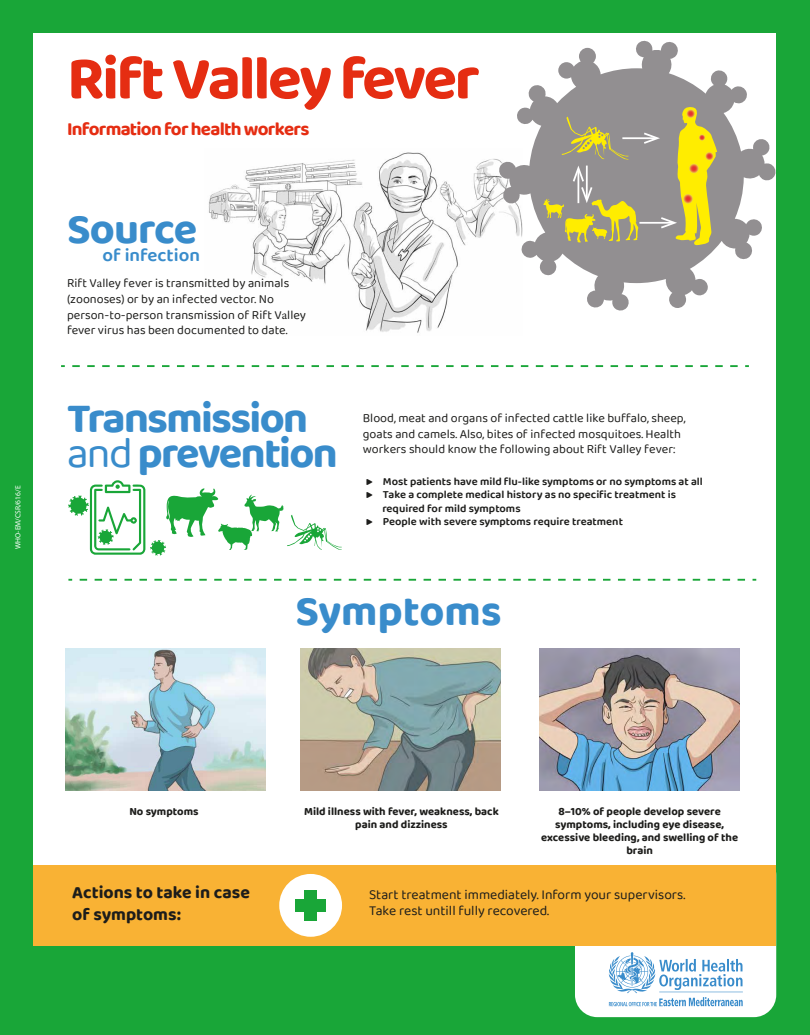
<style>
.page{position:relative;width:810px;height:1035px;background:#19a638}
.page>*{position:absolute;margin:0;border:0;box-sizing:border-box;transform-origin:0 0}
.t1{font:700 62.06px "Baloo Chettan 2";letter-spacing:-.04em;color:#e52d12}
.t2{font:700 43.31px/35.7px "Baloo Chettan 2";letter-spacing:-.04em;color:#398ccb}
.t3{font:700 43.31px "Baloo Chettan 2";color:#398ccb}
.t4{font:700 18.75px "Baloo Chettan 2";letter-spacing:-.04em;color:#e52d12}
.t5{font:600 18.75px "Baloo Chettan 2";color:#398ccb}
.t6{font:700 17.62px/21.2px "Baloo Chettan 2";color:#1d1d1b}
.t7{font:13.75px/15.6px "Baloo Chettan 2";color:#1d1d1b}
.t8{font:12.5px/15.6px "Baloo Chettan 2";color:#1d1d1b}
.t9{font:600 11.25px "Baloo Chettan 2";color:#1d1d1b}
.t10{font:700 11.25px/13.1px "Baloo Chettan 2";color:#1d1d1b;text-align:center}
.t11{font:7.5px "Myriad Pro";color:#fff}
.s1{font-family:"Minion Pro"}
.s2{font-weight:400}
</style>
<div class="page">
<div style="left:34px;top:34px;width:742px;height:912px;background:#fff"></div>
<img style="left:300px;top:649px;width:200px;height:141px">
<img style="left:208px;top:152px;width:290px;height:181px">
<svg style="left:80px;top:579px;width:676px;height:2px"></svg>
<div style="left:575px;top:853px;width:201px;height:164px;background:#fff;border-radius:22px"></div>
<div style="left:34px;top:865px;width:742px;height:81px;background:#f9b234"></div>
<svg style="left:608px;top:952px;width:135px;height:54px"></svg>
<svg style="left:498px;top:40px;width:278px;height:271px"></svg>
<svg style="left:562px;top:117px;width:67px;height:43px;background:#a49e78"></svg>
<svg style="left:543px;top:166px;width:95px;height:76px;background:#a9a378"></svg>
<hr style="left:622px;top:137px;width:33px;height:2px;background:#fff">
<hr style="left:639px;top:222px;width:33px;height:2px;background:#fff">
<svg style="left:644px;top:106px;width:73px;height:139px;background:#b8ae62"></svg>
<svg style="left:72px;top:365px;width:677px;height:2px"></svg>
<svg style="left:68px;top:480px;width:274px;height:76px"></svg>
<img style="left:66px;top:649px;width:200px;height:141px">
<img style="left:540px;top:649px;width:200px;height:141px">
<div style="left:279px;top:874px;width:63px;height:63px;background:#fff;border-radius:50%"></div>
<div style="left:305px;top:890px;width:12px;height:31px;background:#19a638"></div>
<div style="left:295px;top:899px;width:31px;height:12px;background:#19a638"></div>
<p class="t11" style="left:13px;top:549px;width:65px;rotate:-90deg">WHO-EM/CSR/616/E</p>
<h1 class="t1" style="left:67px;top:32px;width:414px">Rift Valley fever</h1>
<h3 class="t4" style="left:67px;top:115px;width:244px">Information for health workers</h3>
<h2 class="t2" style="left:67px;top:210px;width:132px">Source</h2>
<h3 class="t5" style="left:102px;top:242px;width:99px">of infection</h3>
<p class="t8" style="left:67px;top:275px;width:240px">Rift V<span class="s1">a</span>lley fever is transmitted by animals (zoonoses) or by an infected vector. No person-to-person transmission of Rift V<span class="s1">a</span>lley fever virus has been documented to date.</p>
<h2 class="t2" style="left:67px;top:399px;width:272px">Transmission <span class="s2">and</span> prevention</h2>
<p class="t8" style="left:363px;top:410px;width:324px">Blood, meat and organs of infected cattle like buffalo, sheep, goats and camels. Also, bites of infected mosquitoes. Health workers should know the following about Rift Valley fever:</p>
<p class="t9" style="left:366px;top:473px;width:338px">▶ Most patients have mild flu-like symptoms or no symptoms at all</p>
<p class="t9" style="left:366px;top:486px;width:312px">▶ Take a complete medical history as no specific treatment is</p>
<p class="t9" style="left:382px;top:500px;width:140px">required for mild symptoms</p>
<p class="t9" style="left:366px;top:513px;width:259px">▶ People with severe symptoms require treatment</p>
<h2 class="t3" style="left:295px;top:579px;width:208px">Symptoms</h2>
<p class="t10" style="left:129px;top:805px;width:71px">No symptoms</p>
<p class="t10" style="left:304px;top:805px;width:196px">Mild illness with fever, weakness, back pain and dizziness</p>
<p class="t10" style="left:541px;top:805px;width:199px">8–10% of people develop severe symptoms, including eye disease, excessive bleeding, and swelling of the brain</p>
<h3 class="t6" style="left:72px;top:882px;width:179px">Actions to take in case of symptoms:</h3>
<p class="t7" style="left:369px;top:887px;width:318px">Start treatment immediately. Inform your supervisors.<br>Take rest untill fully recovered.</p>
</div>
